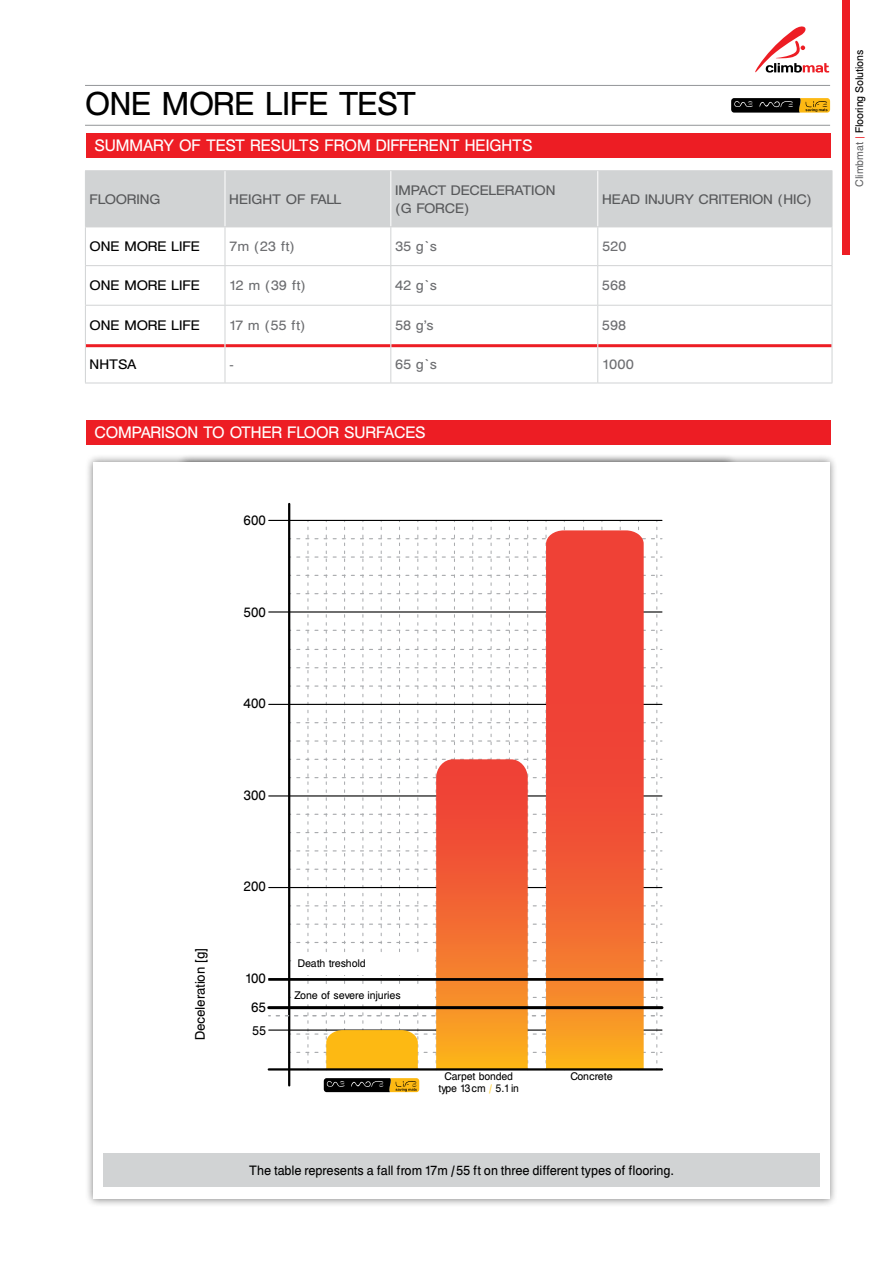
<style>
.page{position:relative;width:893px;height:1263px;background:#fff}
.page>*{position:absolute;margin:0;border:0;box-sizing:border-box;transform-origin:0 0}
.t1{font:36px "Helen Bg";letter-spacing:-.01em;color:#000}
.t2{font:18px "Helen Bg";letter-spacing:-.005em;color:#fff}
.t3{font:15px/18px "Helen Bg";letter-spacing:-.005em;color:#58595b;scale:1.09 1}
.t4{font:15px "Helen Bg";color:#6d6e71;scale:1.09 1}
.t5{font:15px "Helen Bg";color:#000;scale:1.09 1}
.t6{font:15px/29.4px "Helen Bg";color:#000;text-align:center}
.t7{font:15px "Helen Bg";color:#6d6e71;scale:1.11 1}
.t8{font:14.7px "Helen Bg";color:#000}
.t9{font:13.95px "Helen Bg";color:#000}
.t10{font:12px/11.9px "Helen Bg";letter-spacing:-.01em;color:#000;text-align:center}
.t11{font:11.85px/11.9px "Helen Bg";letter-spacing:-.01em;color:#000;text-align:center}
.t12{font:10.95px "Helen Bg";color:#000}
.t13{font:8.55px "Helen Bg";letter-spacing:-.01em;color:#000}
.s1{color:#ffd64f}
.s2{color:#636466}
.s3{color:#ed1d24}
</style>
<div class="page">
<div style="left:842px;top:0;width:7px;height:255px;background:#ed1d24"></div>
<svg style="left:755px;top:26px;width:74px;height:47px"></svg>
<hr style="left:85px;top:125px;width:745px;height:1px;background:#939598">
<hr style="left:85px;top:85px;width:745px;height:1px;background:#939598">
<div style="left:85px;top:454px;width:753px;height:754px;background:#000;opacity:.5"></div>
<div style="left:93px;top:462px;width:736px;height:737px;background:#fff"></div>
<hr style="left:288px;top:504px;width:2px;height:581px;background:#000">
<hr style="left:269px;top:1029px;width:393px;height:2px;background:#000">
<hr style="left:269px;top:887px;width:393px;height:1px;background:#000">
<hr style="left:269px;top:795px;width:393px;height:1px;background:#000">
<hr style="left:269px;top:704px;width:393px;height:1px;background:#000">
<hr style="left:269px;top:611px;width:393px;height:1px;background:#000">
<hr style="left:269px;top:520px;width:393px;height:1px;background:#000">
<svg style="left:276px;top:521px;width:386px;height:547px"></svg>
<svg style="left:546px;top:530px;width:98px;height:538px;background:#f15b33"></svg>
<hr style="left:269px;top:1068px;width:393px;height:2px;background:#000">
<hr style="left:269px;top:1006px;width:393px;height:3px;background:#000">
<div style="left:103px;top:1153px;width:717px;height:34px;background:#d1d3d4"></div>
<div style="left:292px;top:984px;width:143px;height:20px;background:#fff"></div>
<div style="left:292px;top:955px;width:143px;height:19px;background:#fff"></div>
<div style="left:86px;top:171px;width:746px;height:56px;background:#d1d3d4"></div>
<svg style="left:86px;top:347px;width:746px;height:36px"></svg>
<hr style="left:86px;top:344px;width:139px;height:3px;background:#ed1d24">
<hr style="left:225px;top:344px;width:165px;height:3px;background:#ed1d24">
<hr style="left:391px;top:344px;width:206px;height:3px;background:#ed1d24">
<hr style="left:598px;top:344px;width:234px;height:3px;background:#ed1d24">
<hr style="left:85px;top:170px;width:140px;height:1px;background:#d1d3d4">
<hr style="left:85px;top:171px;width:1px;height:56px;background:#d1d3d4">
<hr style="left:225px;top:170px;width:166px;height:1px;background:#d1d3d4">
<hr style="left:391px;top:170px;width:207px;height:1px;background:#d1d3d4">
<hr style="left:598px;top:170px;width:234px;height:1px;background:#d1d3d4">
<hr style="left:832px;top:171px;width:1px;height:56px;background:#d1d3d4">
<hr style="left:85px;top:227px;width:1px;height:38px;background:#d1d3d4">
<hr style="left:225px;top:227px;width:1px;height:38px;background:#d1d3d4">
<hr style="left:390px;top:227px;width:1px;height:38px;background:#d1d3d4">
<hr style="left:597px;top:227px;width:1px;height:38px;background:#d1d3d4">
<hr style="left:832px;top:227px;width:1px;height:38px;background:#d1d3d4">
<hr style="left:85px;top:266px;width:1px;height:39px;background:#d1d3d4">
<hr style="left:225px;top:266px;width:1px;height:39px;background:#d1d3d4">
<hr style="left:390px;top:266px;width:1px;height:39px;background:#d1d3d4">
<hr style="left:597px;top:266px;width:1px;height:39px;background:#d1d3d4">
<hr style="left:832px;top:266px;width:1px;height:39px;background:#d1d3d4">
<hr style="left:85px;top:306px;width:1px;height:40px;background:#d1d3d4">
<hr style="left:225px;top:306px;width:1px;height:40px;background:#d1d3d4">
<hr style="left:390px;top:306px;width:1px;height:40px;background:#d1d3d4">
<hr style="left:597px;top:306px;width:1px;height:40px;background:#d1d3d4">
<hr style="left:832px;top:306px;width:1px;height:40px;background:#d1d3d4">
<hr style="left:85px;top:346px;width:1px;height:37px;background:#d1d3d4">
<hr style="left:225px;top:346px;width:1px;height:37px;background:#d1d3d4">
<hr style="left:390px;top:346px;width:1px;height:37px;background:#d1d3d4">
<hr style="left:597px;top:346px;width:1px;height:37px;background:#d1d3d4">
<hr style="left:832px;top:346px;width:1px;height:37px;background:#d1d3d4">
<hr style="left:85px;top:383px;width:140px;height:1px;background:#d1d3d4">
<hr style="left:225px;top:383px;width:166px;height:1px;background:#d1d3d4">
<hr style="left:391px;top:383px;width:207px;height:1px;background:#d1d3d4">
<hr style="left:598px;top:383px;width:234px;height:1px;background:#d1d3d4">
<hr style="left:225px;top:171px;width:1px;height:56px;background:#fff">
<hr style="left:390px;top:171px;width:1px;height:56px;background:#fff">
<hr style="left:597px;top:171px;width:1px;height:56px;background:#fff">
<hr style="left:85px;top:227px;width:140px;height:1px;background:#d1d3d4">
<hr style="left:225px;top:227px;width:166px;height:1px;background:#d1d3d4">
<hr style="left:391px;top:227px;width:207px;height:1px;background:#d1d3d4">
<hr style="left:598px;top:227px;width:234px;height:1px;background:#d1d3d4">
<hr style="left:85px;top:265px;width:140px;height:1px;background:#d1d3d4">
<hr style="left:225px;top:265px;width:166px;height:1px;background:#d1d3d4">
<hr style="left:391px;top:265px;width:207px;height:1px;background:#d1d3d4">
<hr style="left:598px;top:265px;width:234px;height:1px;background:#d1d3d4">
<hr style="left:85px;top:305px;width:140px;height:1px;background:#d1d3d4">
<hr style="left:225px;top:305px;width:166px;height:1px;background:#d1d3d4">
<hr style="left:391px;top:305px;width:207px;height:1px;background:#d1d3d4">
<hr style="left:598px;top:305px;width:234px;height:1px;background:#d1d3d4">
<div style="left:86px;top:133px;width:744px;height:25px;background:#ed1d24"></div>
<div style="left:86px;top:420px;width:744px;height:24px;background:#ed1d24"></div>
<svg style="left:731px;top:98px;width:99px;height:15px"></svg>
<svg style="left:324px;top:1078px;width:95px;height:14px"></svg>
<hr style="left:268px;top:978px;width:395px;height:3px;background:#000">
<h1 class="t1" style="left:85px;top:90px;width:333px">ONE MORE LIFE TEST</h1>
<h2 class="t2" style="left:94px;top:139px;width:440px">SUMMARY OF TEST RESULTS FROM DIFFERENT HEIGHTS</h2>
<p class="t3" style="left:90px;top:191px;width:66px">FLOORING</p>
<p class="t3" style="left:229px;top:191px;width:104px">HEIGHT OF FALL</p>
<p class="t3" style="left:395px;top:182px;width:149px">IMPACT DECELERATION (G FORCE)</p>
<p class="t3" style="left:602px;top:191px;width:194px">HEAD INJURY CRITERION (HIC)</p>
<p class="t5" style="left:90px;top:241px;width:103px">ONE MORE LIFE</p>
<p class="t4" style="left:229px;top:241px;width:62px">7m (23 ft)</p>
<p class="t4" style="left:395px;top:241px;width:40px">35 g`s</p>
<p class="t4" style="left:602px;top:241px;width:24px">520</p>
<p class="t5" style="left:90px;top:280px;width:103px">ONE MORE LIFE</p>
<p class="t4" style="left:229px;top:280px;width:72px">12 m (39 ft)</p>
<p class="t4" style="left:395px;top:280px;width:40px">42 g`s</p>
<p class="t4" style="left:602px;top:280px;width:24px">568</p>
<p class="t5" style="left:90px;top:320px;width:103px">ONE MORE LIFE</p>
<p class="t4" style="left:229px;top:320px;width:71px">17 m (55 ft)</p>
<p class="t4" style="left:395px;top:320px;width:37px">58 g’s</p>
<p class="t4" style="left:602px;top:320px;width:24px">598</p>
<p class="t5" style="left:90px;top:359px;width:44px">NHTSA</p>
<p class="t4" style="left:229px;top:359px;width:6px">-</p>
<p class="t4" style="left:395px;top:359px;width:40px">65 g`s</p>
<p class="t7" style="left:602px;top:359px;width:30px">1000</p>
<h2 class="t2" style="left:94px;top:425px;width:333px">COMPARISON TO OTHER FLOOR SURFACES</h2>
<p class="t11" style="left:248px;top:514px;width:19px">600</p>
<p class="t6" style="left:244px;top:507px;width:24px">600</p>
<p class="t11" style="left:248px;top:606px;width:19px">500</p>
<p class="t6" style="left:244px;top:598px;width:24px">500</p>
<p class="t11" style="left:248px;top:697px;width:19px">400</p>
<p class="t6" style="left:244px;top:690px;width:24px">400</p>
<p class="t11" style="left:248px;top:789px;width:19px">300</p>
<p class="t6" style="left:244px;top:781px;width:24px">300</p>
<p class="t6" style="left:186px;top:1040px;width:94px;rotate:-90deg">Deceleration [g]</p>
<p class="t11" style="left:248px;top:880px;width:19px">200</p>
<p class="t6" style="left:244px;top:873px;width:24px">200</p>
<p class="t6" style="left:245px;top:964px;width:23px">100<br>65</p>
<p class="t9" style="left:252px;top:1025px;width:15px">55</p>
<p class="t11" style="left:249px;top:972px;width:18px">100</p>
<p class="t11" style="left:254px;top:1001px;width:13px">65</p>
<p class="t12" style="left:255px;top:1025px;width:13px">55</p>
<p class="t10" style="left:298px;top:957px;width:70px">Death treshold</p>
<p class="t10" style="left:295px;top:990px;width:108px">Zone of severe injuries</p>
<p class="t13" style="left:301px;top:991px;width:106px">Zone of severe injuries or death</p>
<p class="t10" style="left:438px;top:1071px;width:82px">Carpet bonded type 13cm <span class="s1">/</span> 5.1in</p>
<p class="t10" style="left:570px;top:1071px;width:44px">Concrete</p>
<p class="t11" style="left:439px;top:1071px;width:81px">Carpet bonded type 13cm <span class="s1">/</span> 5.1in</p>
<p class="t11" style="left:571px;top:1071px;width:43px">Concrete</p>
<p class="t8" style="left:249px;top:1164px;width:426px">The table represents a fall from 17m /55 ft on three different types of flooring.</p>
<p class="t10" style="left:854px;top:187px;width:138px;rotate:-90deg"><span class="s2">Climbmat</span> <span class="s3">|</span> Flooring Solutions</p>
</div>
